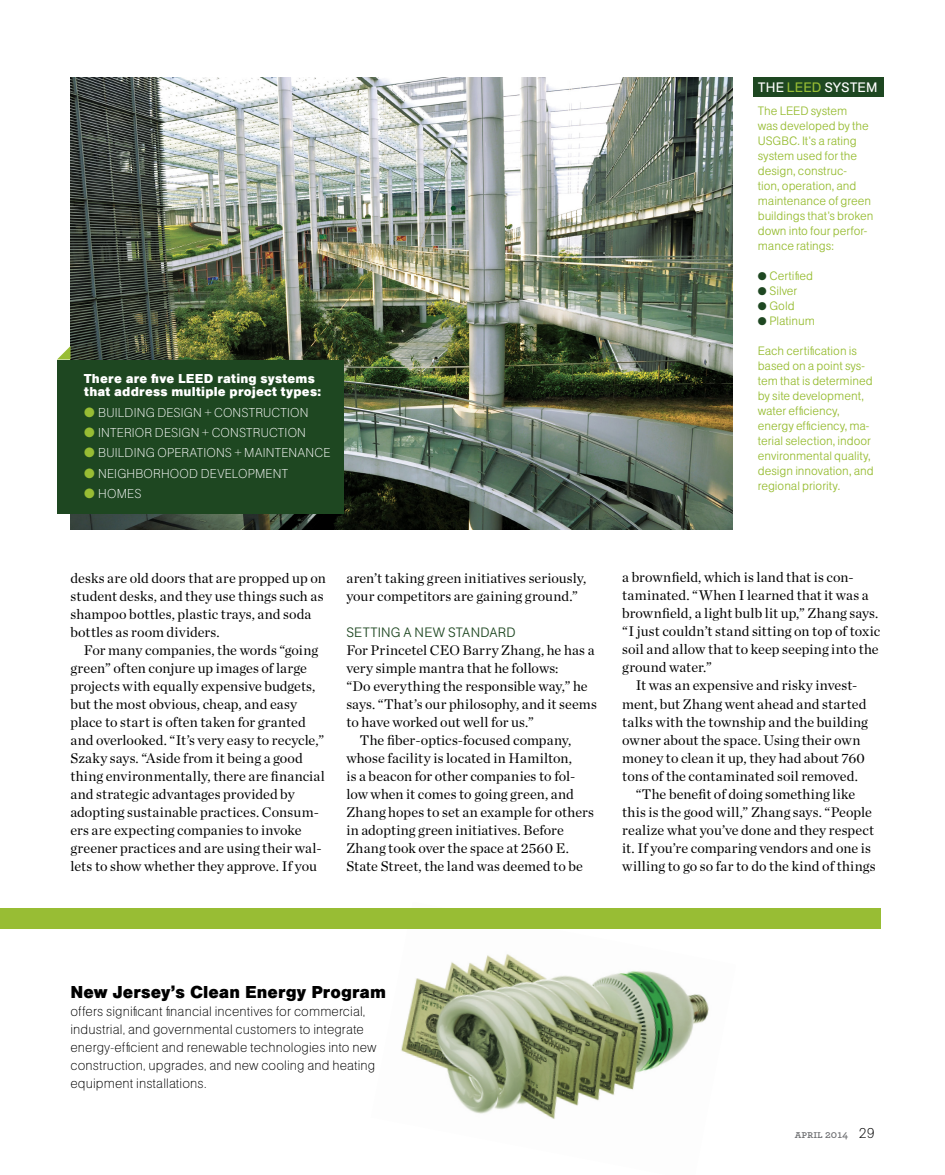
<style>
.page{position:relative;width:945px;height:1175px;background:#fff}
.page>*{position:absolute;margin:0;border:0;box-sizing:border-box;transform-origin:0 0}
.t1{font:18px "AG Buch Bld";letter-spacing:.005em;color:#000}
.t2{font:14.4px "AG Buch Rgl";letter-spacing:.015em;color:#fff}
.t3{font:14.25px/18px "Chronicle Deck";letter-spacing:.005em;color:#000}
.t4{font:14.25px/18px "AG Buch Ult Lgt";letter-spacing:.005em;color:#000}
.t5{font:14.25px "AG Buch Lgt";letter-spacing:.015em;color:#1e4721}
.t6{font:13.5px "AG Buch Ult Lgt";letter-spacing:.015em;color:#fff}
.t7{font:13.5px/13.5px "AG Buch Bld";letter-spacing:.015em;color:#fff}
.t8{font:12.75px/15px "AG Buch Lgt";color:#98bd34}
.t9{font:11.25px "Archer Semibold SC";color:#6d6e71}
.s1{color:#98bd34}
.s2{color:#1e4721}
.s3{font-family:"Archer";font-weight:600}
.s4{font-family:"AG Buch Ult Lgt";font-size:15px;color:#000}
</style>
<div class="page">
<img style="left:371px;top:928px;width:365px;height:191px">
<img style="left:71px;top:77px;width:661px;height:453px">
<div style="left:753px;top:77px;width:131px;height:19px;background:#1e4721"></div>
<div style="left:57px;top:360px;width:287px;height:153px;background:#1e4721"></div>
<svg style="left:57px;top:346px;width:14px;height:13px"></svg>
<div style="left:0;top:908px;width:880px;height:20px;background:#98bd34"></div>
<p class="t7" style="left:84px;top:373px;width:238px">There are five LEED rating systems that address multiple project types:</p>
<p class="t6" style="left:84px;top:403px;width:226px"><span class="s1">●</span> BUILDING DESIGN + CONSTRUCTION</p>
<p class="t6" style="left:84px;top:423px;width:223px"><span class="s1">●</span> INTERIOR DESIGN + CONSTRUCTION</p>
<p class="t6" style="left:84px;top:444px;width:248px"><span class="s1">●</span> BUILDING OPERATIONS + MAINTENANCE</p>
<p class="t6" style="left:84px;top:464px;width:205px"><span class="s1">●</span> NEIGHBORHOOD DEVELOPMENT</p>
<p class="t6" style="left:84px;top:484px;width:59px"><span class="s1">●</span> HOMES</p>
<p class="t2" style="left:758px;top:77px;width:121px">THE <span class="s1">LEED</span> SYSTEM</p>
<p class="t8" style="left:758px;top:104px;width:117px">The LEED system<br>was developed by the<br>USGBC. It’s a rating system used for the design, construc-<br>tion, operation, and maintenance of green buildings that’s broken down into four perfor&shy;mance ratings:</p>
<p class="t8" style="left:758px;top:269px;width:57px"><span class="s2">●</span> Certified</p>
<p class="t8" style="left:758px;top:284px;width:41px"><span class="s2">●</span> Silver</p>
<p class="t8" style="left:758px;top:299px;width:38px"><span class="s2">●</span> Gold</p>
<p class="t8" style="left:758px;top:314px;width:59px"><span class="s2">●</span> Platinum</p>
<p class="t8" style="left:758px;top:344px;width:117px">Each certification is based on a point sys&shy;tem that is determined by site development, water efficiency, energy efficiency, ma&shy;terial selection, indoor environmental quality, design innovation, and regional priority.</p>
<p class="t3" style="left:71px;top:568px;width:257px">desks are old doors that are propped up on student desks, and they use things such as shampoo bottles, plastic trays, and soda bottles as room dividers.</p>
<p class="t3" style="left:71px;top:640px;width:256px;text-indent:13px">For many companies, the words “going green” often conjure up images of large projects with equally expensive budgets, but the most obvious, cheap, and easy place to start is often taken for granted and overlooked. “It’s very easy to recycle,” Szaky says. “Aside from it being a good thing environmentally, there are financial and strategic advantages provided by adopting sustainable practices. Consum&shy;ers are expecting companies to invoke greener practices and are using their wal&shy;lets to show whether they approve. If you</p>
<p class="t3" style="left:346px;top:567px;width:241px">aren’t taking green initiatives seriously, your competitors are gaining ground.”</p>
<p class="t5" style="left:346px;top:622px;width:171px">SETTING A NEW STANDARD</p>
<p class="t3" style="left:346px;top:639px;width:250px">For Princetel CEO Barry Zhang, he has a</p>
<p class="t3" style="left:346px;top:657px;width:214px">very simple mantra that he follows:</p>
<p class="t3" style="left:346px;top:675px;width:243px">“Do everything the responsible way,” he</p>
<p class="t3" style="left:346px;top:693px;width:252px">says. “That’s our philosophy, and it seems</p>
<p class="t3" style="left:346px;top:711px;width:189px">to have worked out well for us.”</p>
<p class="t3" style="left:360px;top:729px;width:213px">The fiber-optics-focused company,</p>
<p class="t3" style="left:346px;top:747px;width:227px">whose facility is located in Hamilton,</p>
<p class="t3" style="left:346px;top:765px;width:230px">is a beacon for other companies to fol-</p>
<p class="t3" style="left:346px;top:783px;width:229px">low when it comes to going green, and</p>
<p class="t3" style="left:346px;top:801px;width:249px">Zhang hopes to set an example for others</p>
<p class="t3" style="left:346px;top:819px;width:219px">in adopting green initiatives. Before</p>
<p class="t3" style="left:346px;top:837px;width:224px">Zhang took over the space at 2560 E.</p>
<p class="t3" style="left:346px;top:855px;width:238px">State Street, the land was deemed to be</p>
<p class="t3" style="left:622px;top:567px;width:233px">a brownfield, which is land that is con-</p>
<p class="t3" style="left:622px;top:585px;width:248px">taminated. “When I learned that it was a</p>
<p class="t3" style="left:622px;top:603px;width:258px">brownfield, a light bulb lit up,” Zhang says.</p>
<p class="t3" style="left:622px;top:621px;width:259px">“I just couldn’t stand sitting on top of toxic</p>
<p class="t3" style="left:622px;top:639px;width:258px">soil and allow that to keep seeping into the</p>
<p class="t3" style="left:622px;top:657px;width:91px">ground water.”</p>
<p class="t3" style="left:636px;top:675px;width:223px">It was an expensive and risky invest-</p>
<p class="t3" style="left:622px;top:693px;width:246px">ment, but Zhang went ahead and started</p>
<p class="t3" style="left:622px;top:711px;width:247px">talks with the township and the building</p>
<p class="t3" style="left:622px;top:729px;width:240px">owner about the space. Using their own</p>
<p class="t3" style="left:622px;top:747px;width:244px">money to clean it up, they had about 760</p>
<p class="t3" style="left:622px;top:765px;width:237px">tons of the contaminated soil removed.</p>
<p class="t3" style="left:636px;top:783px;width:221px">“The benefit of doing something like</p>
<p class="t3" style="left:622px;top:801px;width:251px">this is the good will,” Zhang says. “People</p>
<p class="t3" style="left:622px;top:819px;width:253px">realize what you’ve done and they respect</p>
<p class="t3" style="left:622px;top:837px;width:250px">it. If you’re comparing vendors and one is</p>
<p class="t3" style="left:622px;top:855px;width:255px">willing to go so far to do the kind of things</p>
<p class="t1" style="left:71px;top:979px;width:317px">New Jersey’s Clean Energy Program</p>
<p class="t4" style="left:71px;top:1003px;width:308px">offers significant financial incentives for commercial, industrial, and governmental customers to integrate energy-efficient and renewable technologies into new construction, upgrades, and new cooling and heating equipment installations.</p>
<p class="t9" style="left:795px;top:1127px;width:81px">april <span class="s3">2014</span> <span class="s4">29</span></p>
</div>
